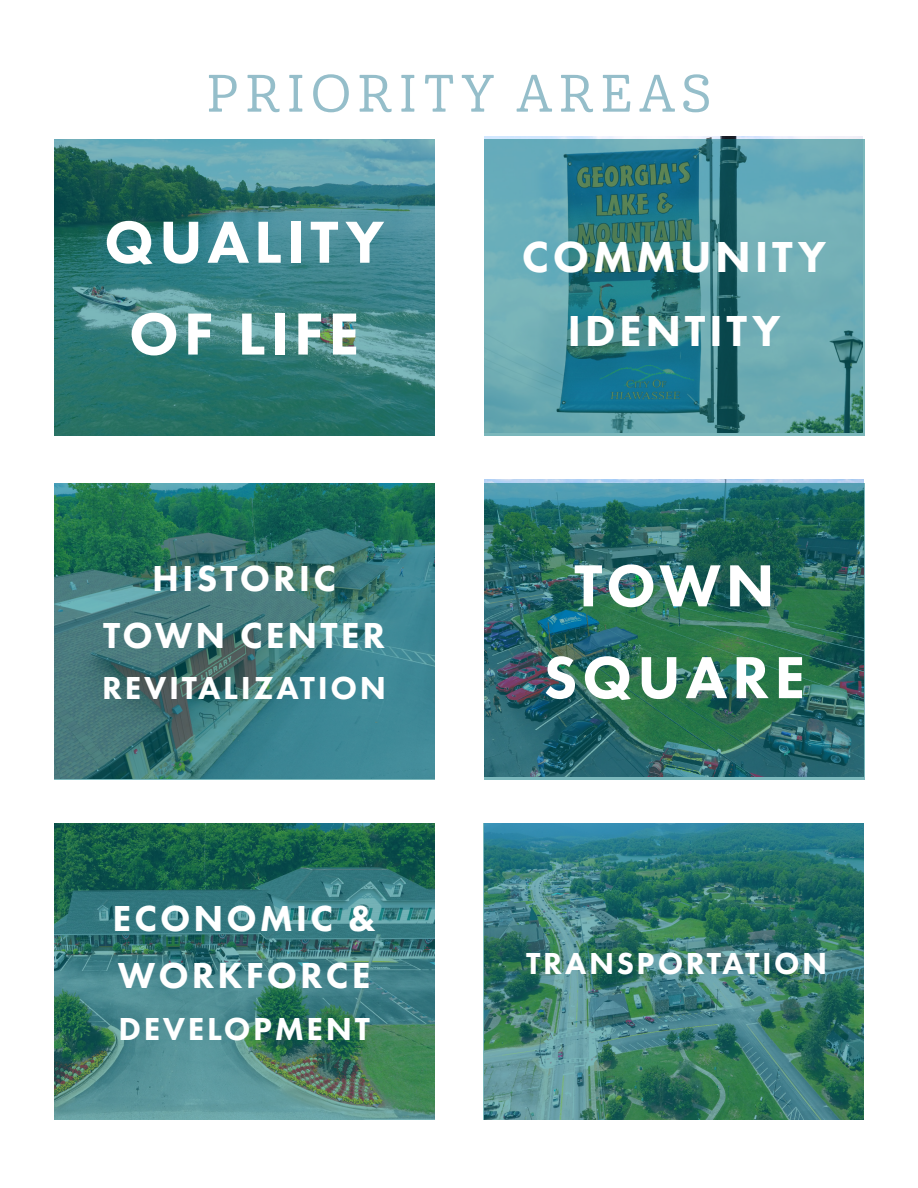
<style>
.page{position:relative;width:918px;height:1188px;background:#fff}
.page>*{position:absolute;margin:0;border:0;box-sizing:border-box;transform-origin:0 0}
.t1{font:800 61.5px/91.8px "Futura PT";letter-spacing:.08em;color:#fff;text-align:center}
.t2{font:51px "Cabrito Nor Med";letter-spacing:.14em;color:#95beca}
.t3{font:800 45px/73.8px "Futura PT";letter-spacing:.08em;color:#fff;text-align:center}
.t4{font:800 37.5px/57px "Futura PT";letter-spacing:.08em;color:#fff;text-align:center}
.t5{font:800 33px "Futura PT";letter-spacing:.08em;color:#fff}
.t6{font:800 31.5px "Futura PT";letter-spacing:.08em;color:#fff}
</style>
<div class="page">
<svg style="left:54px;top:139px;width:380px;height:297px;background:#3a8080"></svg>
<img style="left:484px;top:483px;width:381px;height:296px">
<img style="left:484px;top:824px;width:380px;height:296px">
<svg style="left:54px;top:483px;width:380px;height:296px;background:#387977"></svg>
<svg style="left:54px;top:824px;width:380px;height:296px;background:#3b7b74"></svg>
<svg style="left:484px;top:139px;width:381px;height:297px;background:#50949d"></svg>
<h2 class="t2" style="left:207px;top:63px;width:506px">PRIORITY AREAS</h2>
<h1 class="t1" style="left:104px;top:195px;width:282px">QUALITY<br>OF LIFE</h1>
<p class="t4" style="left:103px;top:549px;width:284px">HISTORIC<br>TOWN CENTER</p>
<p class="t5" style="left:102px;top:668px;width:285px">REVITALIZATION</p>
<p class="t4" style="left:113px;top:890px;width:265px;text-align:left">ECONOMIC &amp;<br>WORKFORCE</p>
<p class="t5" style="left:118px;top:1008px;width:253px">DEVELOPMENT</p>
<p class="t3" style="left:522px;top:219px;width:306px">COMMUNITY<br>IDENTITY</p>
<h1 class="t1" style="left:544px;top:539px;width:263px">TOWN<br>SQUARE</h1>
<p class="t6" style="left:526px;top:944px;width:302px">TRANSPORTATION</p>
</div>
